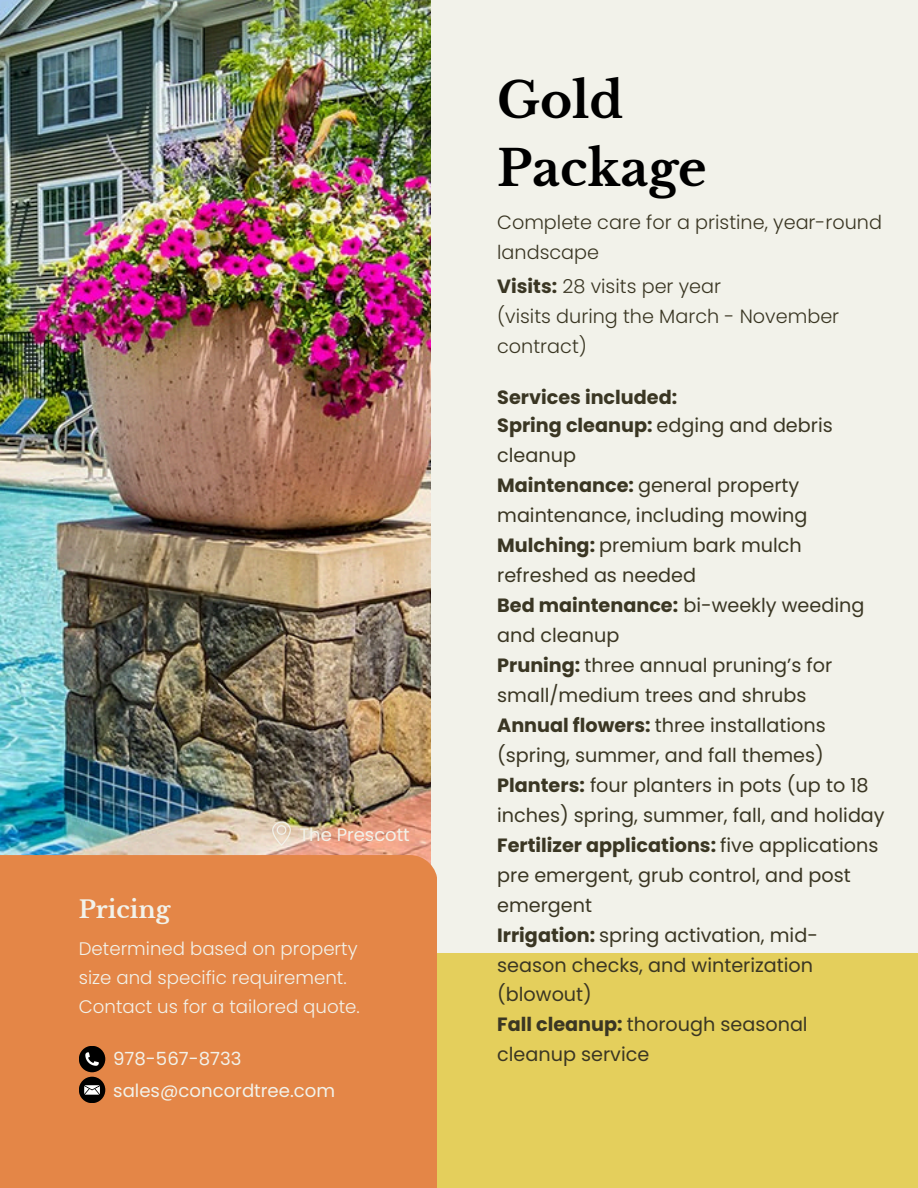
<style>
.page{position:relative;width:918px;height:1188px;background:#f2f2ea}
.page>*{position:absolute;margin:0;border:0;box-sizing:border-box;transform-origin:0 0}
.t1{font:700 48.9px "Libre Baskerville";color:#000}
.t2{font:700 23.85px "Libre Baskerville";color:#f2f2ea}
.t3{font:19.2px/30px "Poppins";color:#3a3623}
.t4{font:300 19.2px/30px "Poppins";color:#3a3623}
.t5{font:700 19.2px "Poppins";color:#3a3623}
.t6{font:300 18.15px/29px "Poppins";color:#f2f2ea}
.t7{font:18.15px "Poppins";color:#f2f2ea}
.t8{font:18px "Poppins";color:#f2f2ea}
.s1{font-weight:700}
</style>
<div class="page">
<img style="left:0;top:0;width:431px;height:855px">
<div style="left:8px;top:953px;width:910px;height:235px;background:#e4cf5c"></div>
<div style="left:0;top:855px;width:437px;height:333px;background:#e48647"></div>
<div style="left:79px;top:1046px;width:26px;height:26px;background:#000;border-radius:50%"></div>
<svg style="left:85px;top:1052px;width:14px;height:14px"></svg>
<div style="left:79px;top:1077px;width:26px;height:26px;background:#000;border-radius:50%"></div>
<svg style="left:84px;top:1085px;width:16px;height:9px"></svg>
<svg style="left:272px;top:821px;width:19px;height:25px"></svg>
<p class="t8" style="left:300px;top:822px;width:112px">The Prescott</p>
<p class="t2" style="left:79px;top:895px;width:93px">Pricing</p>
<p class="t6" style="left:79px;top:934px;width:282px">Determined based on property size and specific requirement.<br>Contact us for a tailored quote.</p>
<p class="t7" style="left:113px;top:1046px;width:130px">978-567-8733</p>
<p class="t7" style="left:113px;top:1078px;width:223px">sales@concordtree.com</p>
<p class="t1" style="left:497px;top:70px;width:128px">Gold</p>
<p class="t1" style="left:497px;top:138px;width:211px">Package</p>
<h1 class="t4" style="left:497px;top:207px;width:386px">Complete care for a pristine, year-round landscape</h1>
<h3 class="t4" style="left:497px;top:271px;width:225px"><span class="s1">Visits:</span> 28 visits per year</h3>
<p class="t4" style="left:497px;top:301px;width:344px">(visits during the March - November contract)</p>
<p class="t5" style="left:497px;top:384px;width:181px">Services included:</p>
<p class="t3" style="left:497px;top:411px;width:337px"><span class="s1">Spring cleanup:</span> edging and debris cleanup</p>
<p class="t3" style="left:497px;top:471px;width:312px"><span class="s1">Maintenance:</span> general property maintenance, including mowing</p>
<p class="t3" style="left:497px;top:530px;width:306px"><span class="s1">Mulching:</span> premium bark mulch refreshed as needed</p>
<p class="t3" style="left:497px;top:590px;width:369px"><span class="s1">Bed maintenance:</span> bi-weekly weeding and cleanup</p>
<p class="t3" style="left:497px;top:650px;width:337px"><span class="s1">Pruning:</span> three annual pruning’s for small/medium trees and shrubs</p>
<p class="t3" style="left:497px;top:710px;width:330px"><span class="s1">Annual flowers:</span> three installations (spring, summer, and fall themes)</p>
<p class="t3" style="left:497px;top:770px;width:389px"><span class="s1">Planters:</span> four planters in pots (up to 18 inches) spring, summer, fall, and holiday</p>
<p class="t3" style="left:497px;top:830px;width:383px"><span class="s1">Fertilizer applications:</span> five applications pre emergent, grub control, and post emergent</p>
<p class="t3" style="left:497px;top:920px;width:322px"><span class="s1">Irrigation:</span> spring activation, mid&shy;season checks, and winterization (blowout)</p>
<p class="t3" style="left:497px;top:1010px;width:312px"><span class="s1">Fall cleanup:</span> thorough seasonal cleanup service</p>
</div>
